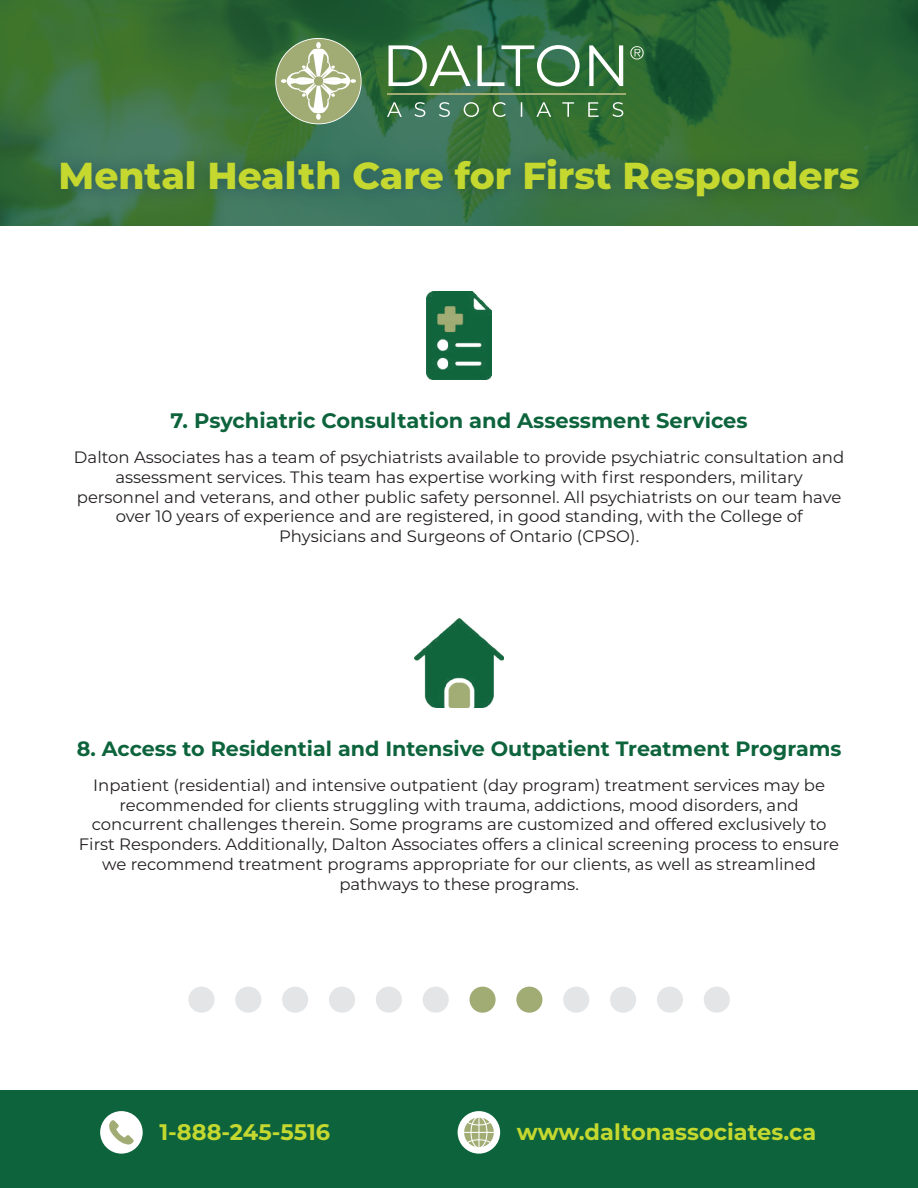
<style>
.page{position:relative;width:918px;height:1188px;background:#fff}
.page>*{position:absolute;margin:0;border:0;box-sizing:border-box;transform-origin:0 0}
.t1{font:800 37.5px "Montserrat";color:#c4d82f}
.t2{font:700 22.5px "Montserrat";color:#c4d82f}
.t3{font:700 21px "Montserrat";color:#0d643c}
.t4{font:700 20.7px "Montserrat";color:#0d643c}
.t5{font:16.5px/19.8px "Montserrat";color:#231f20;text-align:center}
</style>
<div class="page">
<svg style="left:0;top:0;width:918px;height:134px;background:#316b36"></svg>
<hr style="left:387px;top:94px;width:239px;height:1px;background:#a1ab74">
<svg style="left:275px;top:38px;width:87px;height:86px;background:#9bae84"></svg>
<svg style="left:630px;top:46px;width:14px;height:13px"></svg>
<svg style="left:389px;top:45px;width:234px;height:41px"></svg>
<svg style="left:387px;top:102px;width:236px;height:15px;background:#51855b"></svg>
<img style="left:0;top:134px;width:918px;height:92px">
<div style="left:0;top:1090px;width:918px;height:98px;background:#0d643c"></div>
<div style="left:100px;top:1111px;width:43px;height:43px;background:#fff;border-radius:50%"></div>
<svg style="left:109px;top:1120px;width:25px;height:25px"></svg>
<div style="left:458px;top:1111px;width:42px;height:43px;background:#fff;border-radius:50%"></div>
<svg style="left:464px;top:1118px;width:30px;height:29px"></svg>
<img style="left:415px;top:619px;width:89px;height:89px">
<img style="left:426px;top:292px;width:66px;height:87px">
<div style="left:188px;top:987px;width:27px;height:26px;background:#e4e5e7;border-radius:50%"></div>
<div style="left:235px;top:987px;width:26px;height:26px;background:#e4e5e7;border-radius:50%"></div>
<div style="left:282px;top:987px;width:26px;height:26px;background:#e4e5e7;border-radius:50%"></div>
<div style="left:329px;top:987px;width:26px;height:26px;background:#e4e5e7;border-radius:50%"></div>
<div style="left:376px;top:987px;width:26px;height:26px;background:#e4e5e7;border-radius:50%"></div>
<div style="left:423px;top:987px;width:26px;height:26px;background:#e4e5e7;border-radius:50%"></div>
<div style="left:470px;top:987px;width:26px;height:26px;background:#a1ab74;border-radius:50%"></div>
<div style="left:516px;top:987px;width:26px;height:26px;background:#a1ab74;border-radius:50%"></div>
<div style="left:563px;top:987px;width:26px;height:26px;background:#e4e5e7;border-radius:50%"></div>
<div style="left:610px;top:987px;width:26px;height:26px;background:#e4e5e7;border-radius:50%"></div>
<div style="left:657px;top:987px;width:26px;height:26px;background:#e4e5e7;border-radius:50%"></div>
<div style="left:704px;top:987px;width:26px;height:26px;background:#e4e5e7;border-radius:50%"></div>
<h1 class="t1" style="left:59px;top:148px;width:803px">Mental Health Care for First Responders</h1>
<p class="t3" style="left:171px;top:406px;width:579px">7. Psychiatric Consultation and Assessment Services</p>
<p class="t5" style="left:74px;top:447px;width:772px">Dalton Associates has a team of psychiatrists available to provide psychiatric consultation and assessment services. This team has expertise working with first responders, military personnel and veterans, and other public safety personnel. All psychiatrists on our team have over 10 years of experience and are registered, in good standing, with the College of Physicians and Surgeons of Ontario (CPSO).</p>
<p class="t4" style="left:77px;top:734px;width:766px">8. Access to Residential and Intensive Outpatient Treatment Programs</p>
<p class="t5" style="left:79px;top:774px;width:762px">Inpatient (residential) and intensive outpatient (day program) treatment services may be recommended for clients struggling with trauma, addictions, mood disorders, and concurrent challenges therein. Some programs are customized and offered exclusively to First Responders. Additionally, Dalton Associates offers a clinical screening process to ensure we recommend treatment programs appropriate for our clients, as well as streamlined pathways to these programs.</p>
<h2 class="t2" style="left:159px;top:1116px;width:172px">1-888-245-5516</h2>
<h2 class="t2" style="left:517px;top:1116px;width:301px">www.daltonassociates.ca</h2>
</div>
